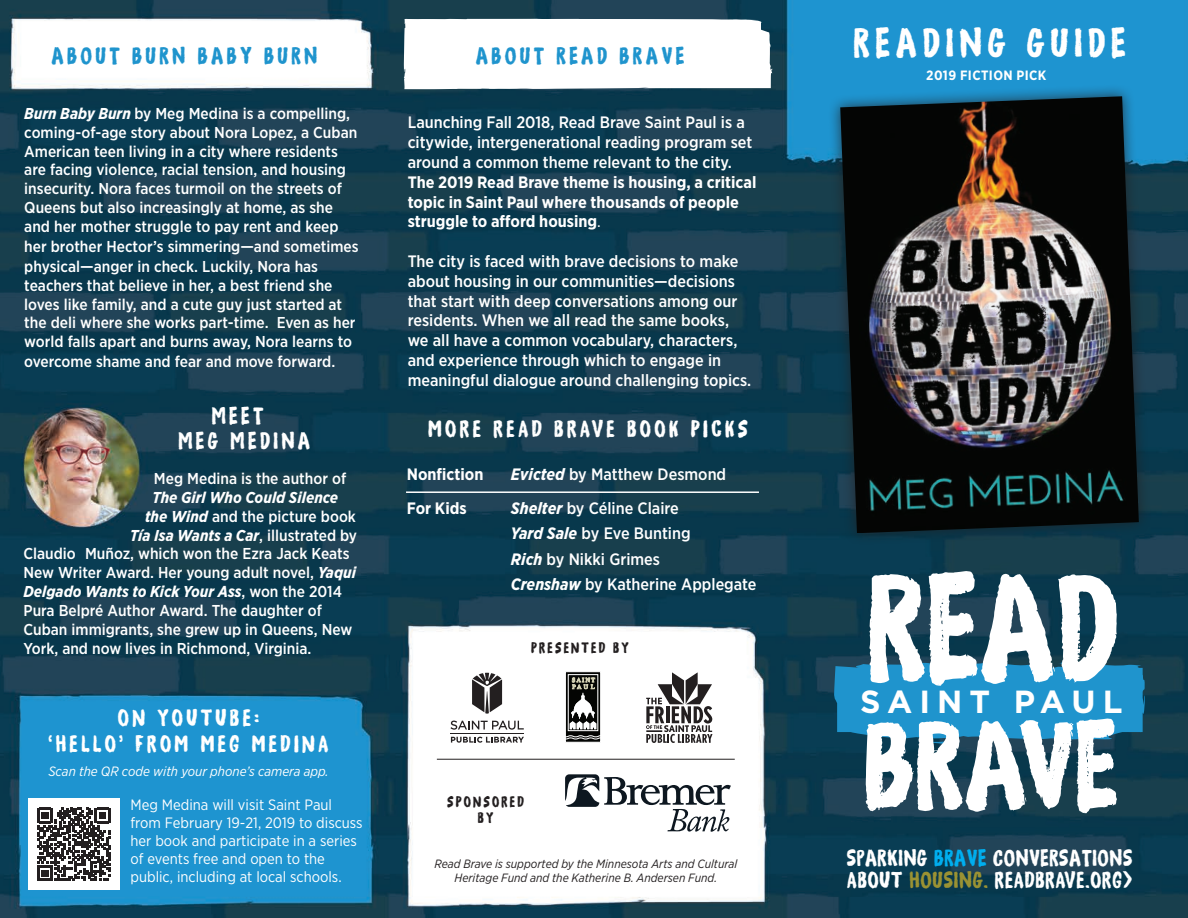
<style>
.page{position:relative;width:1188px;height:918px;background:#fff}
.page>*{position:absolute;margin:0;border:0;box-sizing:border-box;transform-origin:0 0}
.t1{font:36px "Generous DEMO";letter-spacing:.16em;color:#fff}
.t2{font:700 31.95px "Gotham";letter-spacing:.22em;color:#fff}
.t3{font:21px "Generous DEMO";letter-spacing:.16em;color:#fff}
.t4{font:21px "Generous DEMO";letter-spacing:.16em;color:#1f94cd}
.t5{font:20.4px "Generous DEMO";letter-spacing:.03em;color:#fff}
.t6{font:500 16.5px/19.8px "Gotham Narrow";color:#fff}
.t7{font:700 16.5px "Gotham Narrow";color:#fff}
.t8{font:500 15.75px/19px "Gotham Narrow";color:#fff}
.t9{font:italic 700 15.75px "Gotham Narrow";color:#fff}
.t10{font:15px/18px "Gotham Narrow";color:#fff}
.t11{font:italic 13.5px "Gotham Narrow";color:#fff}
.t12{font:13.5px "Generous DEMO";letter-spacing:.16em;color:#231f20}
.t13{font:700 13.5px "Gotham Narrow";letter-spacing:.03em;color:#fff}
.t14{font:italic 12px/14.4px "Gotham Narrow";color:#231f20;text-align:center}
.s1{font-weight:700;font-style:italic}
.s2{font-size:16.5px}
.s3{font-weight:500;font-style:normal}
.s4{font-weight:700}
.s5{font-weight:400}
.s6{color:#00aeef}
.s7{color:#9a9233}
</style>
<div class="page">
<img style="left:0;top:0;width:1188px;height:918px">
<div style="left:828px;top:84px;width:323px;height:462px;background:#231f20;opacity:.75"></div>
<img style="left:840px;top:96px;width:299px;height:437px">
<svg style="left:404px;top:19px;width:372px;height:70px"></svg>
<div style="left:28px;top:799px;width:91px;height:91px;background:#fff"></div>
<svg style="left:37px;top:808px;width:73px;height:73px"></svg>
<svg style="left:834px;top:571px;width:311px;height:242px"></svg>
<svg style="left:450px;top:721px;width:74px;height:9px"></svg>
<svg style="left:451px;top:737px;width:73px;height:6px"></svg>
<hr style="left:450px;top:733px;width:74px;height:1px;background:#231f20">
<svg style="left:472px;top:673px;width:30px;height:41px"></svg>
<svg style="left:565px;top:671px;width:36px;height:71px"></svg>
<svg style="left:646px;top:672px;width:67px;height:71px"></svg>
<svg style="left:565px;top:774px;width:166px;height:58px"></svg>
<hr style="left:437px;top:759px;width:298px;height:1px;background:#231f20">
<hr style="left:406px;top:491px;width:353px;height:2px;background:#fff">
<p class="t4" style="left:51px;top:42px;width:267px">ABOUT BURN BABY BURN</p>
<p class="t4" style="left:476px;top:42px;width:210px">ABOUT READ BRAVE</p>
<p class="t8" style="left:24px;top:104px;width:336px"><span class="s1">Burn Baby Burn</span> by Meg Medina is a compelling, coming-of-age story about Nora Lopez, a Cuban American teen living in a city where residents are facing violence, racial tension, and housing insecurity. Nora faces turmoil on the streets of Queens but also increasingly at home, as she and her mother struggle to pay rent and keep her brother Hector’s simmering<span class="s2">—</span>and sometimes physical<span class="s2">—</span>anger in check. Luckily, Nora has teachers that believe in her, a best friend she loves like family, and a cute guy just started at the deli where she works part-time. Even as her world falls apart and burns away, Nora learns to overcome shame and fear and move forward.</p>
<p class="t3" style="left:212px;top:401px;width:53px">MEET</p>
<p class="t3" style="left:178px;top:427px;width:133px">MEG MEDINA</p>
<p class="t8" style="left:154px;top:469px;width:194px">Meg Medina is the author of</p>
<p class="t9" style="left:153px;top:487px;width:187px">The Girl Who Could Silence</p>
<p class="t8" style="left:145px;top:506px;width:213px"><span class="s1">the Wind</span> and the picture book</p>
<p class="t9" style="left:130px;top:525px;width:229px">Tía Isa Wants a Car<span class="s3">, illustrated by</span></p>
<p class="t8" style="left:24px;top:544px;width:328px">Claudio Muñoz, which won the Ezra Jack Keats</p>
<p class="t8" style="left:24px;top:563px;width:334px">New Writer Award. Her young adult novel, <span class="s1">Yaqui</span></p>
<p class="t9" style="left:24px;top:582px;width:320px">Delgado Wants to Kick Your Ass<span class="s3">, won the 2014</span></p>
<p class="t8" style="left:24px;top:601px;width:300px">Pura Belpré Author Award. The daughter of</p>
<p class="t8" style="left:24px;top:620px;width:330px">Cuban immigrants, she grew up in Queens, New</p>
<p class="t8" style="left:24px;top:639px;width:289px">York, and now lives in Richmond, Virginia.</p>
<p class="t3" style="left:118px;top:704px;width:143px">ON YOUTUBE:</p>
<p class="t3" style="left:49px;top:729px;width:281px">‘HELLO’ FROM MEG MEDINA</p>
<p class="t11" style="left:48px;top:763px;width:282px">Scan the QR code with your phone’s camera app.</p>
<p class="t10" style="left:130px;top:795px;width:234px">Meg Medina will visit Saint Paul from February 19-21, 2019 to discuss her book and participate in a series of events free and open to the public, including at local schools.</p>
<p class="t6" style="left:408px;top:112px;width:350px">Launching Fall 2018, Read Brave Saint Paul is a citywide, intergenerational reading program set around a common theme relevant to the city.<br><span class="s4">The 2019 Read Brave theme is housing, a critical topic in Saint Paul where thousands of people struggle to afford housing</span><span class="s5">.</span></p>
<p class="t6" style="left:408px;top:251px;width:345px">The city is faced with brave decisions to make about housing in our communities—decisions that start with deep conversations among our residents. When we all read the same books, we all have a common vocabulary, characters, and experience through which to engage in meaningful dialogue around challenging topics.</p>
<p class="t3" style="left:428px;top:414px;width:321px">MORE READ BRAVE BOOK PICKS</p>
<p class="t7" style="left:407px;top:463px;width:78px">Nonfiction</p>
<p class="t6" style="left:511px;top:464px;width:217px"><span class="s1">Evicted</span> by Matthew Desmond</p>
<p class="t7" style="left:407px;top:498px;width:61px">For Kids</p>
<p class="t6" style="left:511px;top:498px;width:170px"><span class="s1">Shelter</span> by Céline Claire</p>
<p class="t6" style="left:511px;top:523px;width:181px"><span class="s1">Yard Sale</span> by Eve Bunting</p>
<p class="t6" style="left:511px;top:549px;width:151px"><span class="s1">Rich</span> by Nikki Grimes</p>
<p class="t6" style="left:511px;top:574px;width:247px"><span class="s1">Crenshaw</span> by Katherine Applegate</p>
<p class="t12" style="left:531px;top:639px;width:99px">PRESENTED BY</p>
<p class="t12" style="left:447px;top:792px;width:78px">SPONSORED</p>
<p class="t12" style="left:478px;top:809px;width:17px">BY</p>
<p class="t14" style="left:434px;top:856px;width:304px">Read Brave is supported by the Minnesota Arts and Cultural<br>Heritage Fund and the Katherine B. Andersen Fund.</p>
<p class="t1" style="left:854px;top:18px;width:274px">READING GUIDE</p>
<p class="t13" style="left:926px;top:67px;width:122px">2019 FICTION PICK</p>
<p class="t2" style="left:860px;top:681px;width:264px">SAINT PAUL</p>
<p class="t5" style="left:847px;top:845px;width:287px">SPARKING <span class="s6">BRAVE</span> CONVERSATIONS</p>
<p class="t5" style="left:847px;top:867px;width:286px">ABOUT <span class="s7">HOUSING.</span> READBRAVE.ORG&gt;</p>
</div>
